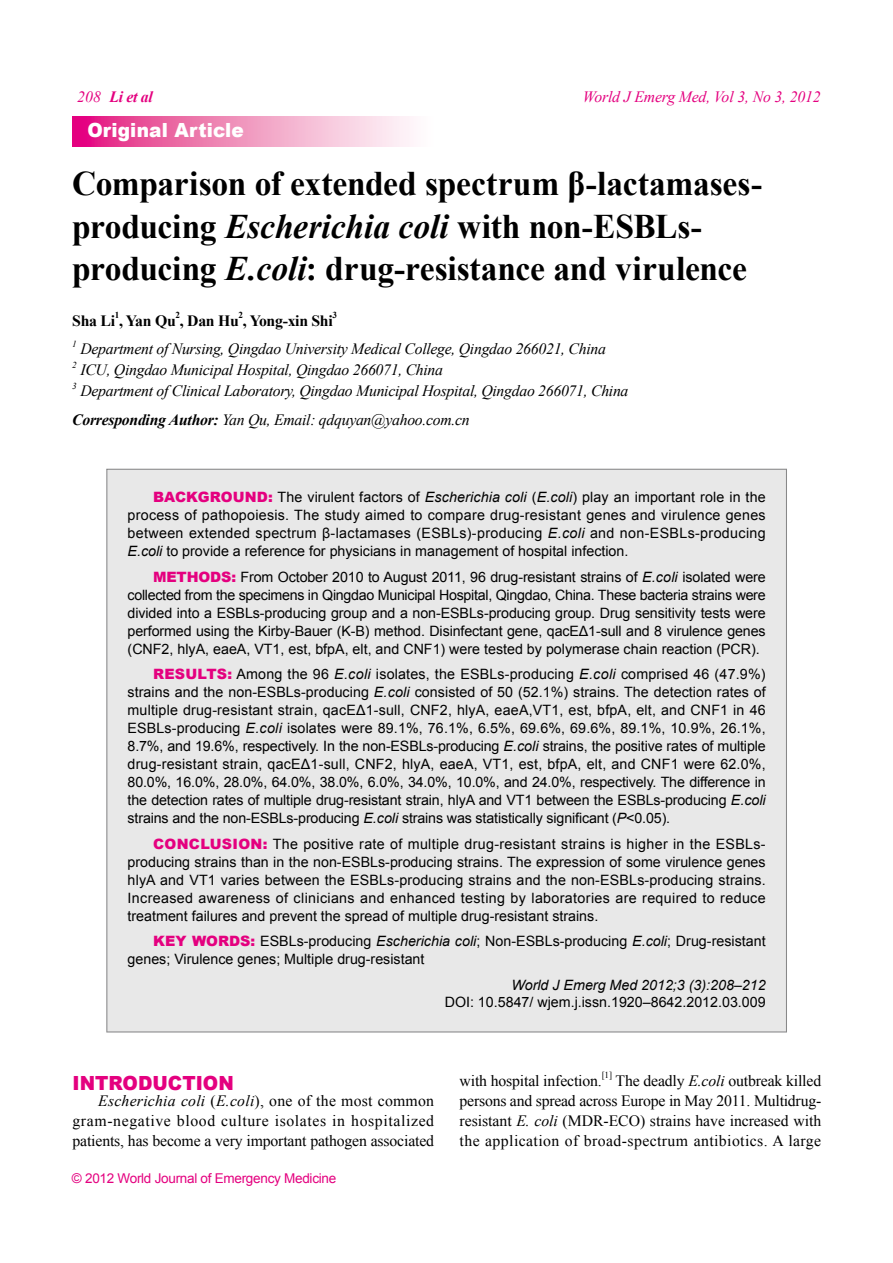
<style>
.page{position:relative;width:893px;height:1263px;background:#fff}
.page>*{position:absolute;margin:0;border:0;box-sizing:border-box;transform-origin:0 0}
.t1{font:700 34.5px/42.5px "Times New Roman";letter-spacing:-.005em;color:#000}
.t2{font:900 19.5px "Arial";letter-spacing:.01em;color:#fff;scale:.95 1}
.t3{font:900 19.5px "Arial";color:#e4007f;scale:.95 1}
.t4{font:15.75px/20.1px "Times New Roman";letter-spacing:-.01em;color:#000;text-align:justify}
.t5{font:italic 15.75px/28.5px "Times New Roman";letter-spacing:-.02em;color:#000}
.t6{font:700 15.75px "Times New Roman";letter-spacing:-.02em;color:#000}
.t7{font:italic 15.75px "Times New Roman";letter-spacing:-.01em;color:#e4007f}
.t8{font:italic 700 15.75px "Times New Roman";color:#e4007f}
.t9{font:14.25px/18px "Arial";color:#000;text-align:justify}
.t10{font:italic 14.25px "Arial";color:#000}
.t11{font:13.5px "Arial";letter-spacing:-.02em;color:#e4007f}
.t12{font:700 9.15px "Times New Roman";color:#000}
.t13{font:italic 9.15px "Times New Roman";color:#000}
.t14{font:9.15px "Times New Roman";color:#000}
.s1{font-weight:400}
.s2{font-style:italic}
.s3{font-weight:700}
.s4{font-weight:900;color:#e4007f}
</style>
<div class="page">
<svg style="left:72px;top:116px;width:341px;height:31px;background:#f08dbc"></svg>
<div style="left:106px;top:469px;width:681px;height:564px;background:#e8e8e8"></div>
<p class="t8" style="left:77px;top:91px;width:77px"><span class="s1">208</span> Li et al</p>
<p class="t7" style="left:583px;top:91px;width:239px">World J Emerg Med, Vol 3, No 3, 2012</p>
<h2 class="t2" style="left:87px;top:123px;width:166px">Original Article</h2>
<h1 class="t1" style="left:72px;top:166px;width:691px">Comparison of extended spectrum β-lactamases&shy;producing <span class="s2">Escherichia coli</span> with non-ESBLs&shy;producing <span class="s2">E.coli</span>: drug-resistance and virulence</h1>
<p class="t6" style="left:72px;top:315px;width:262px">Sha Li , Yan Qu , Dan Hu , Yong-xin Shi</p>
<p class="t12" style="left:115px;top:312px;width:6px">1</p>
<p class="t12" style="left:175px;top:312px;width:6px">2</p>
<p class="t12" style="left:238px;top:312px;width:6px">2</p>
<p class="t12" style="left:332px;top:312px;width:6px">3</p>
<p class="t13" style="left:72px;top:340px;width:6px">1</p>
<p class="t5" style="left:80px;top:336px;width:527px">Department of Nursing, Qingdao University Medical College, Qingdao 266021, China</p>
<p class="t13" style="left:72px;top:361px;width:6px">2</p>
<p class="t5" style="left:80px;top:357px;width:364px">ICU, Qingdao Municipal Hospital, Qingdao 266071, China</p>
<p class="t13" style="left:72px;top:382px;width:6px">3</p>
<p class="t5" style="left:72px;top:378px;width:557px;text-indent:8px">Department of Clinical Laboratory, Qingdao Municipal Hospital, Qingdao 266071, China<br><span class="s3">Corresponding Author:</span> Yan Qu, Email: qdquyan@yahoo.com.cn</p>
<p class="t9" style="left:128px;top:490px;width:639px;text-indent:26px"><span class="s4">BACKGROUND:</span> The virulent factors of <span class="s2">Escherichia coli</span> (<span class="s2">E.coli</span>) play an important role in the process of pathopoiesis. The study aimed to compare drug-resistant genes and virulence genes between extended spectrum β-lactamases (ESBLs)-producing <span class="s2">E.coli</span> and non-ESBLs-producing <span class="s2">E.coli</span> to provide a reference for physicians in management of hospital infection.</p>
<p class="t9" style="left:128px;top:569px;width:639px;text-indent:26px"><span class="s4">METHODS:</span> From October 2010 to August 2011, 96 drug-resistant strains of <span class="s2">E.coli</span> isolated were collected from the specimens in Qingdao Municipal Hospital, Qingdao, China. These bacteria strains were divided into a ESBLs-producing group and a non-ESBLs-producing group. Drug sensitivity tests were performed using the Kirby-Bauer (K-B) method. Disinfectant gene, qacEΔ1-sull and 8 virulence genes (CNF2, hlyA, eaeA, VT1, est, bfpA, elt, and CNF1) were tested by polymerase chain reaction (PCR).</p>
<p class="t9" style="left:128px;top:667px;width:639px;text-indent:26px"><span class="s4">RESULTS:</span> Among the 96 <span class="s2">E.coli</span> isolates, the ESBLs-producing <span class="s2">E.coli</span> comprised 46 (47.9%) strains and the non-ESBLs-producing <span class="s2">E.coli</span> consisted of 50 (52.1%) strains. The detection rates of multiple drug-resistant strain, qacEΔ1-sull, CNF2, hlyA, eaeA,VT1, est, bfpA, elt, and CNF1 in 46<br>ESBLs-producing <span class="s2">E.coli</span> isolates were 89.1%, 76.1%, 6.5%, 69.6%, 69.6%, 89.1%, 10.9%, 26.1%, 8.7%, and 19.6%, respectively. In the non-ESBLs-producing <span class="s2">E.coli</span> strains, the positive rates of multiple drug-resistant strain, qacEΔ1-sull, CNF2, hlyA, eaeA, VT1, est, bfpA, elt, and CNF1 were 62.0%, 80.0%, 16.0%, 28.0%, 64.0%, 38.0%, 6.0%, 34.0%, 10.0%, and 24.0%, respectively. The difference in the detection rates of multiple drug-resistant strain, hlyA and VT1 between the ESBLs-producing <span class="s2">E.coli </span>strains and the non-ESBLs-producing <span class="s2">E.coli</span> strains was statistically significant (<span class="s2">P</span>&lt;0.05).</p>
<p class="t9" style="left:128px;top:836px;width:639px;text-indent:26px"><span class="s4">CONCLUSION:</span> The positive rate of multiple drug-resistant strains is higher in the ESBLs&shy;producing strains than in the non-ESBLs-producing strains. The expression of some virulence genes hlyA and VT1 varies between the ESBLs-producing strains and the non-ESBLs-producing strains.<br>Increased awareness of clinicians and enhanced testing by laboratories are required to reduce treatment failures and prevent the spread of multiple drug-resistant strains.</p>
<p class="t9" style="left:128px;top:934px;width:639px;text-indent:26px"><span class="s4">KEY WORDS:</span> ESBLs-producing <span class="s2">Escherichia coli</span>; Non-ESBLs-producing <span class="s2">E.coli</span>; Drug-resistant genes; Virulence genes; Multiple drug-resistant</p>
<p class="t10" style="left:511px;top:979px;width:256px">World J Emerg Med 2012;3 (3):208–212</p>
<p class="t9" style="left:444px;top:995px;width:322px">DOI: 10.5847/ wjem.j.issn.1920–8642.2012.03.009</p>
<h2 class="t3" style="left:72px;top:1075px;width:171px">INTRODUCTION</h2>
<p class="t4" style="left:72px;top:1092px;width:363px;text-indent:26px"><span class="s2">Escherichia coli</span> (<span class="s2">E.coli</span>), one of the most common gram-negative blood culture isolates in hospitalized patients, has become a very important pathogen associated</p>
<p class="t11" style="left:72px;top:1171px;width:86px">www.wjem.org</p>
<p class="t11" style="left:72px;top:1173px;width:266px">© 2012 World Journal of Emergency Medicine</p>
<p class="t4" style="left:459px;top:1072px;width:144px">with hospital infection.</p>
<p class="t14" style="left:601px;top:1072px;width:12px">[1]</p>
<p class="t4" style="left:459px;top:1072px;width:363px;text-indent:156px">The deadly <span class="s2">E.coli</span> outbreak killed persons and spread across Europe in May 2011. Multidrug&shy;resistant <span class="s2">E. coli</span> (MDR-ECO) strains have increased with the application of broad-spectrum antibiotics. A large</p>
</div>
